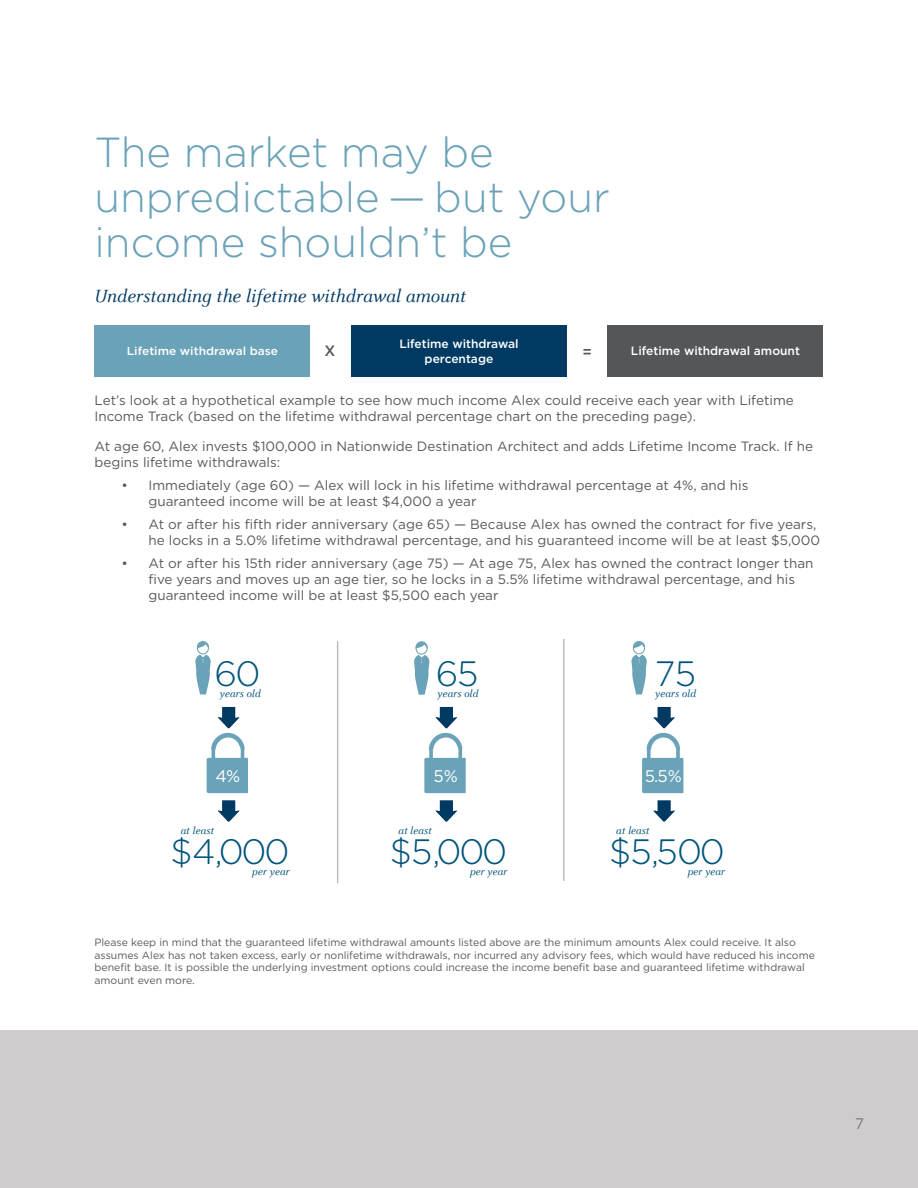
<style>
.page{position:relative;width:918px;height:1188px;background:#fff}
.page>*{position:absolute;margin:0;border:0;box-sizing:border-box;transform-origin:0 0}
.t1{font:300 42px/45px "Gotham";color:#6aa2b8}
.t2{font:300 35.25px "Gotham";letter-spacing:-.06em;color:#00547c}
.t3{font:italic 19.5px "Celeste OT";color:#003a63}
.t4{font:16.8px "Gotham";color:#fff}
.t5{font:500 15px "Gotham";color:#55565a}
.t6{font:300 15px "Gotham";color:#55565a}
.t7{font:13.5px/16.2px "Gotham";color:#58595b}
.t8{font:500 12px/14.4px "Gotham";color:#fff;text-align:center}
.t9{font:500 11.55px "Gotham";color:#fff;scale:1.04 1}
.t10{font:italic 11.25px "Celeste OT";color:#00547c}
.t11{font:10.5px/12.6px "Gotham";color:#58595b}
</style>
<div class="page">
<div style="left:0;top:1030px;width:918px;height:158px;background:#cecccd"></div>
<svg style="left:207px;top:717px;width:41px;height:76px"></svg>
<div style="left:222px;top:707px;width:13px;height:13px;background:#003a63"></div>
<svg style="left:218px;top:810px;width:22px;height:12px"></svg>
<div style="left:222px;top:800px;width:13px;height:13px;background:#003a63"></div>
<svg style="left:424px;top:717px;width:42px;height:76px"></svg>
<div style="left:440px;top:707px;width:13px;height:13px;background:#003a63"></div>
<svg style="left:435px;top:810px;width:22px;height:12px"></svg>
<div style="left:440px;top:800px;width:13px;height:13px;background:#003a63"></div>
<svg style="left:642px;top:717px;width:42px;height:76px"></svg>
<div style="left:658px;top:707px;width:13px;height:13px;background:#003a63"></div>
<svg style="left:653px;top:810px;width:22px;height:12px"></svg>
<div style="left:658px;top:800px;width:13px;height:13px;background:#003a63"></div>
<hr style="left:337px;top:641px;width:1px;height:242px;background:#bcb9ba">
<hr style="left:563px;top:639px;width:2px;height:242px;background:#bcb9ba">
<svg style="left:195px;top:641px;width:16px;height:53px"></svg>
<svg style="left:414px;top:641px;width:15px;height:54px"></svg>
<svg style="left:631px;top:641px;width:16px;height:53px"></svg>
<div style="left:94px;top:325px;width:216px;height:51px;background:#6aa2b8"></div>
<div style="left:351px;top:325px;width:216px;height:51px;background:#003a63"></div>
<div style="left:608px;top:325px;width:216px;height:51px;background:#55565a"></div>
<h1 class="t1" style="left:94px;top:129px;width:517px">The market may be unpredictable — but your income shouldn’t be</h1>
<h3 class="t3" style="left:94px;top:285px;width:373px">Understanding the lifetime withdrawal amount</h3>
<p class="t9" style="left:127px;top:344px;width:147px">Lifetime withdrawal base</p>
<p class="t8" style="left:399px;top:337px;width:121px">Lifetime withdrawal percentage</p>
<p class="t5" style="left:324px;top:340px;width:12px">X</p>
<p class="t5" style="left:583px;top:342px;width:11px">=</p>
<p class="t8" style="left:631px;top:344px;width:171px">Lifetime withdrawal amount</p>
<p class="t7" style="left:94px;top:392px;width:701px">Let’s look at a hypothetical example to see how much income Alex could receive each year with Lifetime<br>Income Track (based on the lifetime withdrawal percentage chart on the preceding page).</p>
<p class="t7" style="left:94px;top:437px;width:720px">At age 60, Alex invests $100,000 in Nationwide Destination Architect and adds Lifetime Income Track. If he begins lifetime withdrawals:</p>
<p class="t7" style="left:148px;top:477px;width:602px;text-indent:-27px">• Immediately (age 60) — Alex will lock in his lifetime withdrawal percentage at 4%, and his guaranteed income will be at least $4,000 a year</p>
<p class="t7" style="left:122px;top:516px;width:700px;text-align:right">• At or after his fifth rider anniversary (age 65) — Because Alex has owned the contract for five years, he locks in a 5.0% lifetime withdrawal percentage, and his guaranteed income will be at least $5,000</p>
<p class="t7" style="left:148px;top:555px;width:667px;text-indent:-27px">• At or after his 15th rider anniversary (age 75) — At age 75, Alex has owned the contract longer than five years and moves up an age tier, so he locks in a 5.5% lifetime withdrawal percentage, and his guaranteed income will be at least $5,500 each year</p>
<h2 class="t2" style="left:214px;top:651px;width:48px">60</h2>
<p class="t10" style="left:219px;top:687px;width:43px">years old</p>
<h2 class="t2" style="left:436px;top:651px;width:44px">65</h2>
<p class="t10" style="left:437px;top:687px;width:43px">years old</p>
<h2 class="t2" style="left:655px;top:651px;width:43px">75</h2>
<p class="t10" style="left:655px;top:687px;width:43px">years old</p>
<p class="t4" style="left:216px;top:765px;width:26px">4%</p>
<p class="t4" style="left:433px;top:765px;width:26px">5%</p>
<p class="t4" style="left:645px;top:765px;width:39px">5.5%</p>
<p class="t10" style="left:181px;top:824px;width:35px">at least</p>
<p class="t10" style="left:398px;top:824px;width:35px">at least</p>
<p class="t10" style="left:616px;top:824px;width:35px">at least</p>
<h2 class="t2" style="left:171px;top:829px;width:120px">$4,000</h2>
<p class="t10" style="left:252px;top:865px;width:39px">per year</p>
<h2 class="t2" style="left:390px;top:829px;width:119px">$5,000</h2>
<p class="t10" style="left:470px;top:865px;width:39px">per year</p>
<h2 class="t2" style="left:609px;top:829px;width:117px">$5,500</h2>
<p class="t10" style="left:687px;top:865px;width:39px">per year</p>
<p class="t11" style="left:94px;top:936px;width:722px">Please keep in mind that the guaranteed lifetime withdrawal amounts listed above are the minimum amounts Alex could receive. It also assumes Alex has not taken excess, early or nonlifetime withdrawals, nor incurred any advisory fees, which would have reduced his income benefit base. It is possible the underlying investment options could increase the income benefit base and guaranteed lifetime withdrawal amount even more.</p>
<p class="t6" style="left:855px;top:1114px;width:10px">7</p>
</div>
